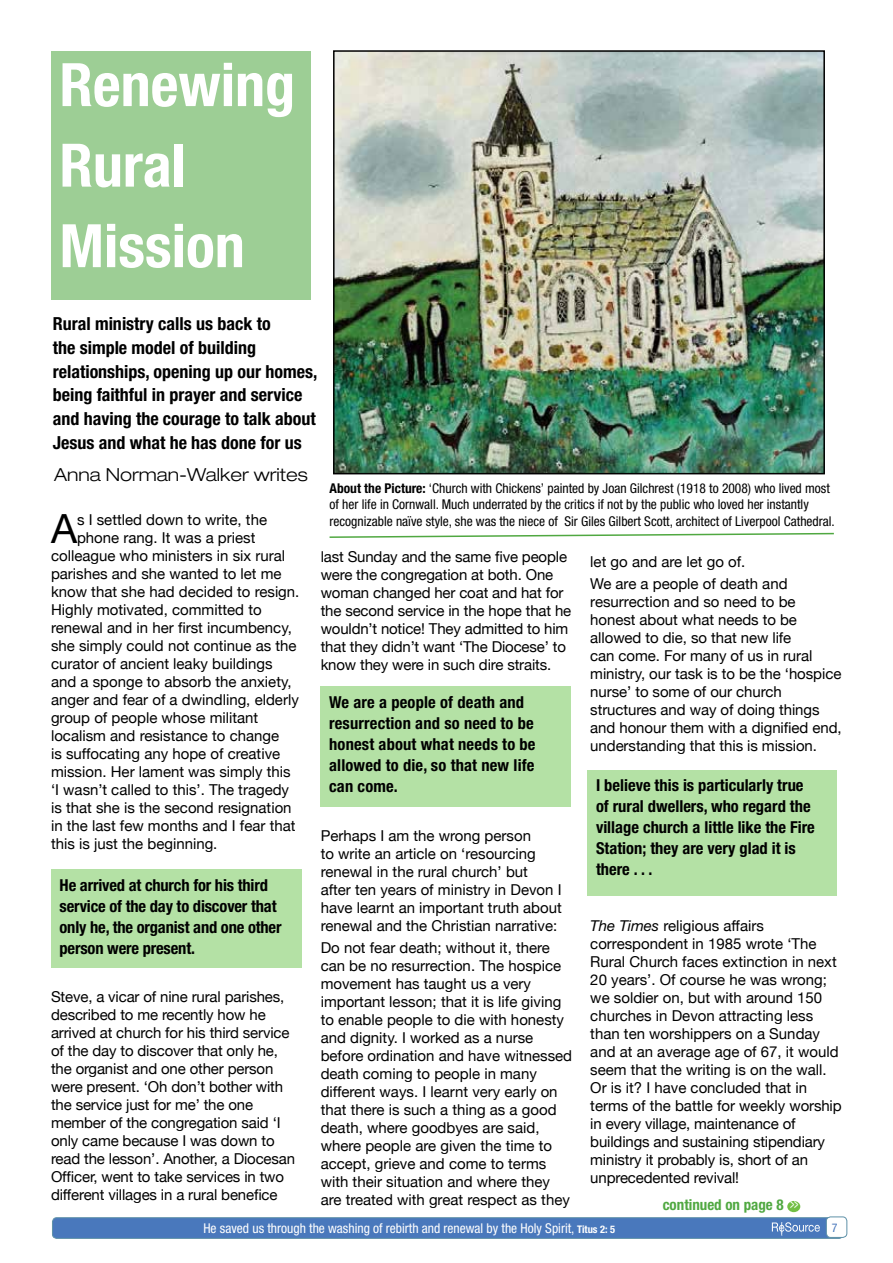
<style>
.page{position:relative;width:893px;height:1263px;background:#fff}
.page>*{position:absolute;margin:0;border:0;box-sizing:border-box;transform-origin:0 0}
.t1{font:700 condensed 60px/80.6px "Helvetica Neue";color:#fff}
.t2{font:40.2px "Helvetica Neue";color:#000}
.t3{font:700 condensed 18px/24px "Helvetica Neue";color:#000}
.t4{font:300 expanded 18px "Helvetica Neue";color:#000}
.t5{font:700 condensed 16.5px/21px "Helvetica Neue";color:#000}
.t6{font:15px/18px "Helvetica Neue";color:#000}
.t7{font:700 condensed 15px "Helvetica Neue";color:#50a841}
.t8{font:condensed 13.5px/16.5px "Helvetica Neue";color:#000}
.t9{font:condensed 13.5px "Helvetica Neue";color:#fff}
.t10{font:condensed 12px "Helvetica Neue";color:#4978bc}
.s1{font-weight:700}
.s2{font-style:italic}
.s3{font-weight:700;font-size:10.5px}
</style>
<div class="page">
<div style="left:52px;top:1218px;width:791px;height:20px;background:#4978bc;border-radius:4px"></div>
<div style="left:52px;top:1217px;width:791px;height:22px;border:1px solid #5e91a8;border-radius:4px"></div>
<svg style="left:771px;top:1222px;width:49px;height:13px"></svg>
<div style="left:826px;top:1217px;width:21px;height:20px;background:#fff;border-radius:4px"></div>
<div style="left:826px;top:1216px;width:21px;height:22px;border:1px solid #5e91a8;border-radius:4px"></div>
<img style="left:336px;top:53px;width:486px;height:418px">
<div style="left:333px;top:50px;width:492px;height:424px;border:2px solid #000"></div>
<div style="left:51px;top:51px;width:259px;height:249px;background:#9dce95"></div>
<div style="left:787px;top:1201px;width:13px;height:11px;background:#72bf44;border-radius:50%"></div>
<div style="left:321px;top:686px;width:250px;height:121px;background:#b4e1a5"></div>
<div style="left:587px;top:770px;width:250px;height:125px;background:#b4e1a5"></div>
<div style="left:51px;top:869px;width:250px;height:99px;background:#b4e1a5"></div>
<svg style="left:329px;top:532px;width:505px;height:6px"></svg>
<h1 class="t1" style="left:60px;top:44px;width:237px">Renewing<br>Rural<br>Mission</h1>
<p class="t3" style="left:53px;top:311px;width:266px">Rural ministry calls us back to<br>the simple model of building relationships, opening up our homes, being faithful in prayer and service and having the courage to talk about Jesus and what he has done for us</p>
<p class="t4" style="left:54px;top:464px;width:255px">Anna Norman-Walker writes</p>
<h2 class="t2" style="left:51px;top:505px;width:28px">A</h2>
<p class="t6" style="left:77px;top:511px;width:192px">s I settled down to write, the</p>
<p class="t6" style="left:77px;top:529px;width:180px">phone rang. It was a priest</p>
<p class="t6" style="left:51px;top:547px;width:236px">colleague who ministers in six rural</p>
<p class="t6" style="left:51px;top:565px;width:232px">parishes and she wanted to let me</p>
<p class="t6" style="left:51px;top:583px;width:250px">know that she had decided to resign.</p>
<p class="t6" style="left:51px;top:601px;width:212px">Highly motivated, committed to</p>
<p class="t6" style="left:51px;top:619px;width:242px">renewal and in her first incumbency,</p>
<p class="t6" style="left:51px;top:637px;width:247px">she simply could not continue as the</p>
<p class="t6" style="left:51px;top:655px;width:223px">curator of ancient leaky buildings</p>
<p class="t6" style="left:51px;top:673px;width:242px">and a sponge to absorb the anxiety,</p>
<p class="t6" style="left:51px;top:691px;width:249px">anger and fear of a dwindling, elderly</p>
<p class="t6" style="left:51px;top:709px;width:209px">group of people whose militant</p>
<p class="t6" style="left:51px;top:727px;width:230px">localism and resistance to change</p>
<p class="t6" style="left:51px;top:745px;width:231px">is suffocating any hope of creative</p>
<p class="t6" style="left:51px;top:763px;width:241px">mission. Her lament was simply this</p>
<p class="t6" style="left:51px;top:781px;width:240px">‘I wasn’t called to this’. The tragedy</p>
<p class="t6" style="left:51px;top:799px;width:242px">is that she is the second resignation</p>
<p class="t6" style="left:51px;top:817px;width:246px">in the last few months and I fear that</p>
<p class="t6" style="left:51px;top:835px;width:168px">this is just the beginning.</p>
<p class="t5" style="left:60px;top:874px;width:224px">He arrived at church for his third service of the day to discover that only he, the organist and one other person were present.</p>
<p class="t6" style="left:51px;top:987px;width:246px">Steve, a vicar of nine rural parishes, described to me recently how he arrived at church for his third service of the day to discover that only he, the organist and one other person were present. ‘Oh don’t bother with the service just for me’ the one member of the congregation said ‘I only came because I was down to read the lesson’. Another, a Diocesan Officer, went to take services in two different villages in a rural benefice</p>
<p class="t8" style="left:330px;top:480px;width:507px"><span class="s1">About the Picture:</span> ‘Church with Chickens’ painted by Joan Gilchrest (1918 to 2008) who lived most of her life in Cornwall. Much underrated by the critics if not by the public who loved her instantly recognizable naïve style, she was the niece of Sir Giles Gilbert Scott, architect of Liverpool Cathedral.</p>
<p class="t6" style="left:321px;top:548px;width:252px">last Sunday and the same five people were the congregation at both. One woman changed her coat and hat for the second service in the hope that he wouldn’t notice! They admitted to him that they didn’t want ‘The Diocese’ to know they were in such dire straits.</p>
<p class="t5" style="left:329px;top:691px;width:208px">We are a people of death and resurrection and so need to be honest about what needs to be allowed to die, so that new life can come.</p>
<p class="t6" style="left:321px;top:826px;width:243px">Perhaps I am the wrong person<br>to write an article on ‘resourcing renewal in the rural church’ but after ten years of ministry in Devon I have learnt an important truth about renewal and the Christian narrative:</p>
<p class="t6" style="left:321px;top:938px;width:253px">Do not fear death; without it, there can be no resurrection. The hospice movement has taught us a very important lesson; that it is life giving to enable people to die with honesty and dignity. I worked as a nurse before ordination and have witnessed death coming to people in many different ways. I learnt very early on that there is such a thing as a good death, where goodbyes are said, where people are given the time to accept, grieve and come to terms with their situation and where they are treated with great respect as they</p>
<p class="t6" style="left:590px;top:550px;width:199px;line-height:22.2px">let go and are let go of.<br>We are a people of death and</p>
<p class="t6" style="left:590px;top:592px;width:253px">resurrection and so need to be honest about what needs to be allowed to die, so that new life<br>can come. For many of us in rural ministry, our task is to be the ‘hospice nurse’ to some of our church structures and way of doing things and honour them with a dignified end, understanding that this is mission.</p>
<p class="t5" style="left:596px;top:774px;width:220px">I believe this is particularly true of rural dwellers, who regard the village church a little like the Fire<br>Station; they are very glad it is there . . .</p>
<p class="t6" style="left:590px;top:916px;width:253px"><span class="s2">The Times</span> religious affairs correspondent in 1985 wrote ‘The Rural Church faces extinction in next 20 years’. Of course he was wrong; we soldier on, but with around 150 churches in Devon attracting less than ten worshippers on a Sunday and at an average age of 67, it would seem that the writing is on the wall.<br>Or is it? I have concluded that in terms of the battle for weekly worship in every village, maintenance of buildings and sustaining stipendiary ministry it probably is, short of an unprecedented revival!</p>
<p class="t7" style="left:663px;top:1195px;width:122px">continued on page 8</p>
<p class="t9" style="left:203px;top:1220px;width:413px">He saved us through the washing of rebirth and renewal by the Holy Spirit, <span class="s3">Titus 2: 5</span></p>
<p class="t10" style="left:826px;top:1221px;width:13px">77</p>
</div>
